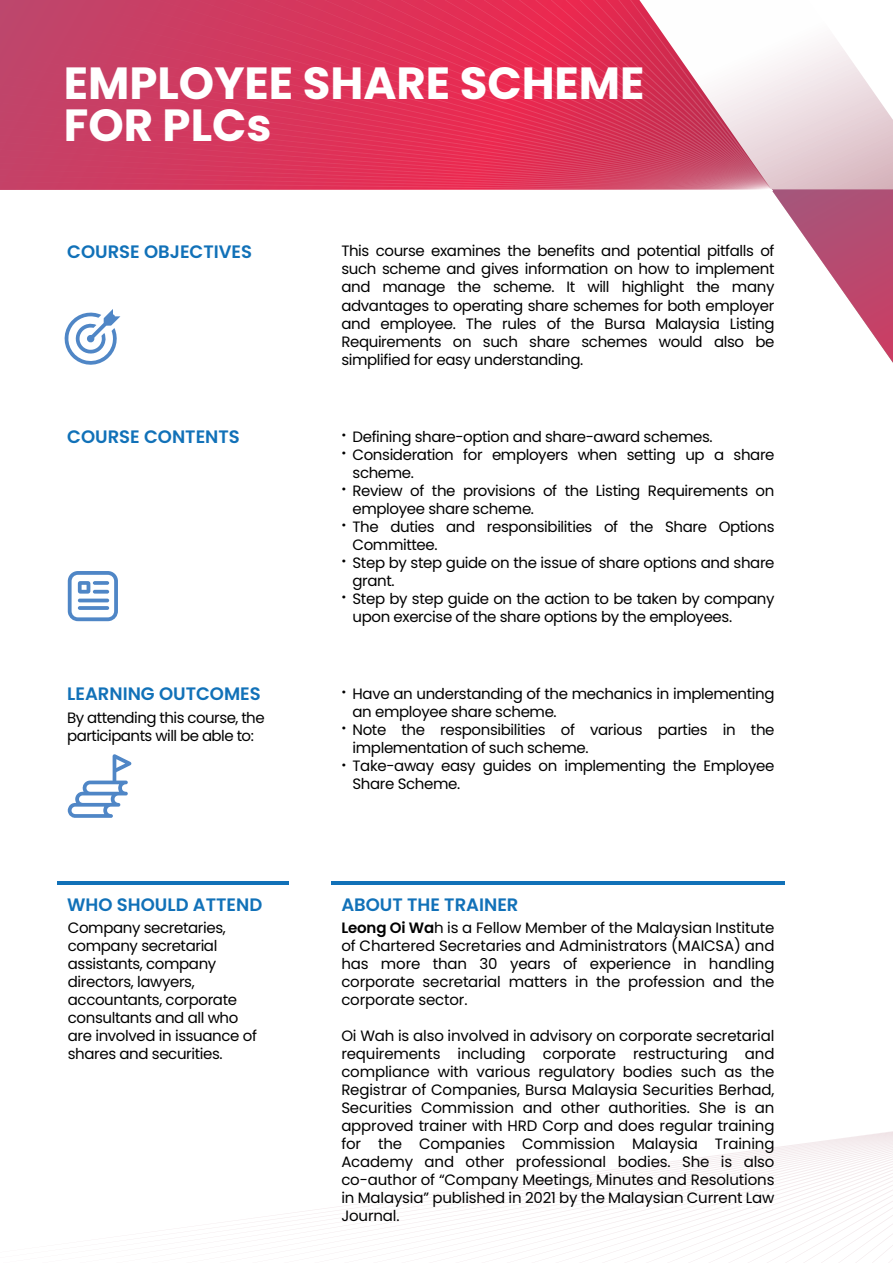
<style>
.page{position:relative;width:893px;height:1263px;background:#fff}
.page>*{position:absolute;margin:0;border:0;box-sizing:border-box;transform-origin:0 0}
.t1{font:700 45px/42px "Poppins";color:#fff}
.t2{font:600 18px "Poppins";color:#1171b8}
.t3{font:15px/18px "Poppins";letter-spacing:-.025em;color:#000}
.t4{font:12px/18px "Poppins";color:#000}
.s1{font-weight:600}
</style>
<div class="page">
<svg style="left:773px;top:40px;width:120px;height:99px"></svg>
<svg style="left:0;top:0;width:645px;height:8px;background:#d5375d"></svg>
<svg style="left:0;top:8px;width:651px;height:9px;background:#d6375d"></svg>
<svg style="left:0;top:17px;width:658px;height:9px;background:#d6375d"></svg>
<svg style="left:0;top:26px;width:665px;height:10px;background:#d6375d"></svg>
<svg style="left:0;top:36px;width:671px;height:9px;background:#d6365c"></svg>
<svg style="left:0;top:45px;width:678px;height:10px;background:#d7365c"></svg>
<svg style="left:0;top:55px;width:684px;height:9px;background:#d7365c"></svg>
<svg style="left:0;top:64px;width:772px;height:9px;background:#db4b6c"></svg>
<svg style="left:0;top:73px;width:772px;height:10px;background:#da496b"></svg>
<svg style="left:0;top:83px;width:772px;height:9px;background:#da4769"></svg>
<svg style="left:0;top:92px;width:772px;height:9px;background:#d94567"></svg>
<svg style="left:0;top:101px;width:772px;height:10px;background:#d94366"></svg>
<svg style="left:0;top:111px;width:772px;height:9px;background:#d84164"></svg>
<svg style="left:0;top:120px;width:772px;height:9px;background:#d84063"></svg>
<svg style="left:0;top:129px;width:772px;height:10px;background:#d73f62"></svg>
<svg style="left:489px;top:1182px;width:26px;height:67px"></svg>
<svg style="left:515px;top:1179px;width:27px;height:75px"></svg>
<svg style="left:542px;top:1175px;width:26px;height:80px"></svg>
<svg style="left:568px;top:1172px;width:27px;height:87px"></svg>
<svg style="left:595px;top:1168px;width:26px;height:94px"></svg>
<svg style="left:621px;top:1131px;width:272px;height:132px"></svg>
<svg style="left:0;top:139px;width:893px;height:226px"></svg>
<svg style="left:68px;top:571px;width:50px;height:50px"></svg>
<svg style="left:68px;top:754px;width:64px;height:64px"></svg>
<hr style="left:58px;top:881px;width:231px;height:3px;background:#1171b8">
<hr style="left:331px;top:881px;width:454px;height:3px;background:#1171b8">
<h1 class="t1" style="left:64px;top:63px;width:582px">EMPLOYEE SHARE SCHEME<br>FOR PLCs</h1>
<p class="t2" style="left:67px;top:241px;width:186px">COURSE OBJECTIVES</p>
<p class="t2" style="left:67px;top:427px;width:174px">COURSE CONTENTS</p>
<p class="t3" style="left:341px;top:242px;width:435px;text-align:justify">This course examines the benefits and potential pitfalls of such scheme and gives information on how to implement and manage the scheme. It will highlight the many advantages to operating share schemes for both employer and employee. The rules of the Bursa Malaysia Listing Requirements on such share schemes would also be simplified for easy understanding.</p>
<p class="t3" style="left:353px;top:427px;width:423px">Defining share-option and share-award schemes.<br>Consideration for employers when setting up a share scheme.<br>Review of the provisions of the Listing Requirements on employee share scheme.<br>The duties and responsibilities of the Share Options Committee.<br>Step by step guide on the issue of share options and share grant.<br>Step by step guide on the action to be taken by company upon exercise of the share options by the employees.</p>
<p class="t4" style="left:341px;top:426px;width:6px">• •</p>
<p class="t4" style="left:341px;top:480px;width:6px">•</p>
<p class="t4" style="left:341px;top:516px;width:6px">•</p>
<p class="t4" style="left:341px;top:552px;width:6px">•</p>
<p class="t4" style="left:341px;top:588px;width:6px">•</p>
<p class="t2" style="left:67px;top:684px;width:195px">LEARNING OUTCOMES</p>
<p class="t3" style="left:353px;top:684px;width:423px">Have an understanding of the mechanics in implementing an employee share scheme.<br>Note the responsibilities of various parties in the implementation of such scheme.<br>Take-away easy guides on implementing the Employee Share Scheme.</p>
<p class="t4" style="left:341px;top:683px;width:6px">•</p>
<p class="t4" style="left:341px;top:719px;width:6px">•</p>
<p class="t4" style="left:341px;top:755px;width:6px">•</p>
<p class="t3" style="left:67px;top:709px;width:199px">By attending this course, the participants will be able to:</p>
<p class="t2" style="left:67px;top:894px;width:197px">WHO SHOULD ATTEND</p>
<p class="t3" style="left:68px;top:918px;width:191px">Company secretaries, company secretarial assistants, company directors, lawyers, accountants, corporate consultants and all who are involved in issuance of shares and securities.</p>
<p class="t2" style="left:341px;top:894px;width:179px">ABOUT THE TRAINER</p>
<p class="t3" style="left:341px;top:918px;width:435px;text-align:justify"><span class="s1">Leong Oi Wa</span>h is a Fellow Member of the Malaysian Institute of Chartered Secretaries and Administrators (MAICSA) and has more than 30 years of experience in handling corporate secretarial matters in the profession and the corporate sector.</p>
<p class="t3" style="left:341px;top:1026px;width:435px;text-align:justify">Oi Wah is also involved in advisory on corporate secretarial requirements including corporate restructuring and compliance with various regulatory bodies such as the Registrar of Companies, Bursa Malaysia Securities Berhad, Securities Commission and other authorities. She is an approved trainer with HRD Corp and does regular training for the Companies Commission Malaysia Training Academy and other professional bodies. She is also co-author of “Company Meetings, Minutes and Resolutions in Malaysia” published in 2021 by the Malaysian Current Law Journal.</p>
</div>
